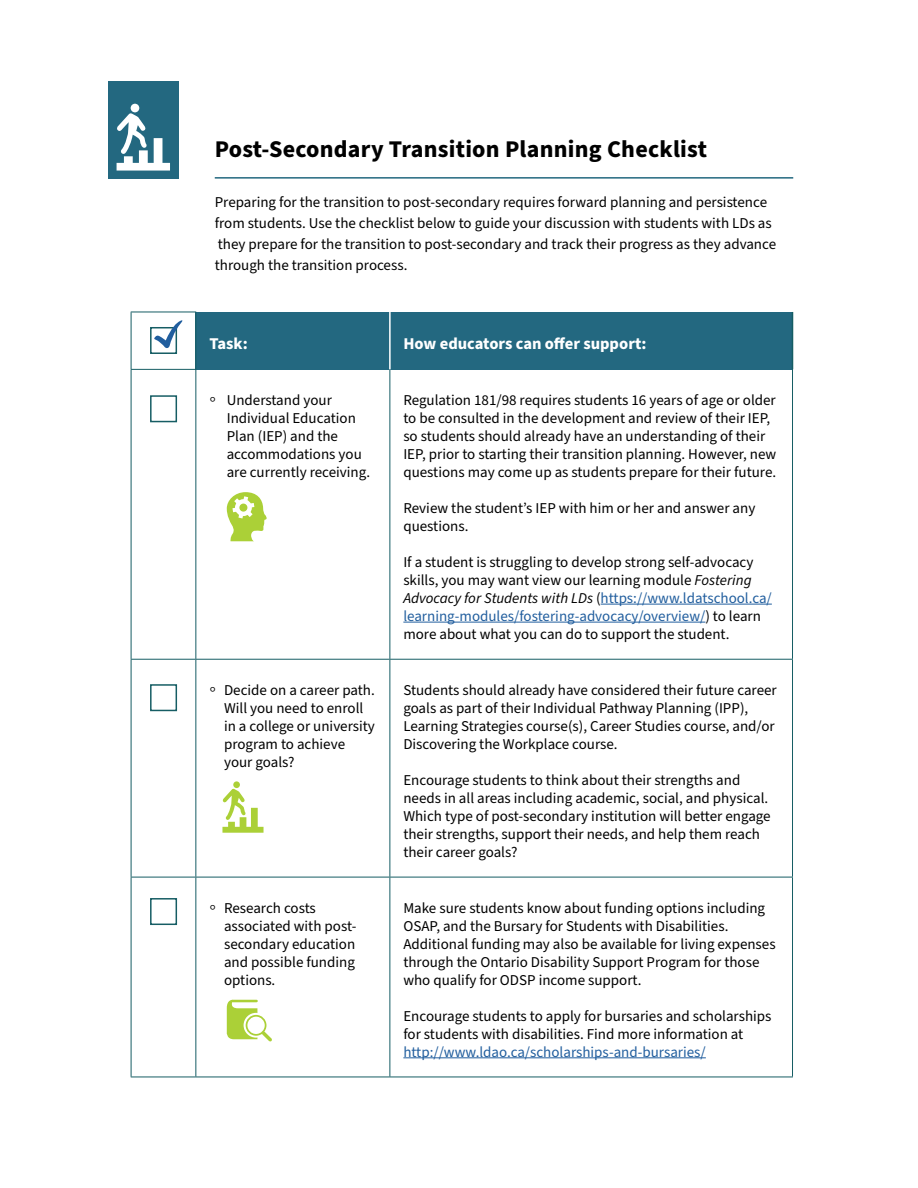
<style>
.page{position:relative;width:918px;height:1188px;background:#fff}
.page>*{position:absolute;margin:0;border:0;box-sizing:border-box;transform-origin:0 0}
.t1{font:700 24px "Source Sans Pro";letter-spacing:.01em;color:#000}
.t2{font:700 16.5px "Source Sans Pro";color:#fff}
.t3{font:15px/18px "Source Sans Pro";color:#000}
.s1{font-family:"Trade Gothic";font-size:16.5px}
.s2{font-style:italic}
.s3{color:#215e9e}
</style>
<div class="page">
<div style="left:196px;top:312px;width:194px;height:57px;background:#236880"></div>
<div style="left:390px;top:312px;width:403px;height:57px;background:#236880"></div>
<hr style="left:131px;top:370px;width:1px;height:289px;background:#165d64">
<hr style="left:195px;top:370px;width:1px;height:289px;background:#165d64">
<hr style="left:131px;top:660px;width:1px;height:217px;background:#165d64">
<hr style="left:195px;top:660px;width:1px;height:217px;background:#165d64">
<hr style="left:131px;top:877px;width:1px;height:200px;background:#165d64">
<hr style="left:195px;top:877px;width:1px;height:200px;background:#165d64">
<hr style="left:390px;top:369px;width:1px;height:290px;background:#165d64">
<hr style="left:792px;top:369px;width:1px;height:290px;background:#165d64">
<hr style="left:390px;top:660px;width:1px;height:217px;background:#165d64">
<hr style="left:792px;top:660px;width:1px;height:217px;background:#165d64">
<hr style="left:390px;top:877px;width:1px;height:200px;background:#165d64">
<hr style="left:792px;top:877px;width:1px;height:200px;background:#165d64">
<hr style="left:131px;top:659px;width:65px;height:1px;background:#165d64">
<hr style="left:196px;top:659px;width:194px;height:1px;background:#165d64">
<hr style="left:390px;top:659px;width:403px;height:1px;background:#165d64">
<hr style="left:131px;top:877px;width:65px;height:1px;background:#165d64">
<hr style="left:196px;top:877px;width:194px;height:1px;background:#165d64">
<hr style="left:390px;top:877px;width:403px;height:1px;background:#165d64">
<hr style="left:131px;top:1077px;width:65px;height:1px;background:#165d64">
<hr style="left:196px;top:1077px;width:194px;height:1px;background:#165d64">
<hr style="left:390px;top:1077px;width:403px;height:1px;background:#165d64">
<hr style="left:792px;top:312px;width:1px;height:57px;background:#165d64">
<hr style="left:389px;top:312px;width:2px;height:57px;background:#fff">
<hr style="left:131px;top:312px;width:1px;height:57px;background:#165d64">
<hr style="left:131px;top:312px;width:65px;height:1px;background:#165d64">
<hr style="left:195px;top:312px;width:1px;height:57px;background:#165d64">
<hr style="left:131px;top:369px;width:65px;height:1px;background:#165d64">
<hr style="left:601px;top:604px;width:171px;height:1px;background:#215e9e">
<hr style="left:403px;top:622px;width:302px;height:1px;background:#215e9e">
<hr style="left:403px;top:1057px;width:303px;height:1px;background:#215e9e">
<svg style="left:227px;top:492px;width:40px;height:49px"></svg>
<svg style="left:226px;top:1000px;width:46px;height:42px"></svg>
<svg style="left:222px;top:788px;width:42px;height:45px"></svg>
<div style="left:233px;top:781px;width:7px;height:7px;background:#abd037;border-radius:50%"></div>
<div style="left:150px;top:395px;width:27px;height:27px;border:2px solid #165d64"></div>
<hr style="left:215px;top:177px;width:578px;height:2px;background:#236880">
<div style="left:108px;top:81px;width:71px;height:98px;background:#236880"></div>
<svg style="left:116px;top:112px;width:54px;height:59px"></svg>
<div style="left:131px;top:104px;width:8px;height:8px;background:#fff;border-radius:50%"></div>
<div style="left:150px;top:327px;width:27px;height:27px;border:2px solid #165d64"></div>
<svg style="left:154px;top:320px;width:29px;height:29px"></svg>
<div style="left:150px;top:684px;width:27px;height:27px;border:2px solid #165d64"></div>
<div style="left:150px;top:898px;width:27px;height:27px;border:2px solid #165d64"></div>
<h1 class="t1" style="left:215px;top:133px;width:494px">Post-Secondary Transition Planning Checklist</h1>
<p class="t3" style="left:215px;top:192px;width:563px;line-height:21px">Preparing for the transition to post-secondary requires forward planning and persistence from students. Use the checklist below to guide your discussion with students with LDs as they prepare for the transition to post-secondary and track their progress as they advance through the transition process.</p>
<p class="t2" style="left:209px;top:332px;width:40px">Task:</p>
<p class="t2" style="left:403px;top:332px;width:245px">How educators can offer support:</p>
<p class="t3" style="left:209px;top:391px;width:124px"><span class="s1">°</span> Understand your</p>
<p class="t3" style="left:403px;top:391px;width:374px">Regulation 181/98 requires students 16 years of age or older</p>
<p class="t3" style="left:227px;top:409px;width:131px">Individual Education</p>
<p class="t3" style="left:403px;top:409px;width:369px">to be consulted in the development and review of their IEP,</p>
<p class="t3" style="left:227px;top:427px;width:113px">Plan (IEP) and the</p>
<p class="t3" style="left:403px;top:427px;width:363px">so students should already have an understanding of their</p>
<p class="t3" style="left:227px;top:445px;width:137px">accommodations you</p>
<p class="t3" style="left:403px;top:445px;width:374px">IEP, prior to starting their transition planning. However, new</p>
<p class="t3" style="left:227px;top:463px;width:145px">are currently receiving.</p>
<p class="t3" style="left:403px;top:463px;width:374px">questions may come up as students prepare for their future.</p>
<p class="t3" style="left:403px;top:499px;width:354px">Review the student’s IEP with him or her and answer any questions.</p>
<p class="t3" style="left:403px;top:553px;width:370px">If a student is struggling to develop strong self-advocacy skills, you may want view our learning module <span class="s2">Fostering Advocacy for Students with LDs</span> (<span class="s3">https://www.ldatschool.ca/ learning-modules/fostering-advocacy/overview/</span>) to learn more about what you can do to support the student.</p>
<p class="t3" style="left:224px;top:681px;width:152px;text-indent:-15px"><span class="s1">°</span> Decide on a career path.<br>Will you need to enroll in a college or university program to achieve your goals?</p>
<p class="t3" style="left:403px;top:681px;width:375px">Students should already have considered their future career goals as part of their Individual Pathway Planning (IPP), Learning Strategies course(s), Career Studies course, and/or Discovering the Workplace course.</p>
<p class="t3" style="left:403px;top:771px;width:369px">Encourage students to think about their strengths and needs in all areas including academic, social, and physical.<br>Which type of post-secondary institution will better engage their strengths, support their needs, and help them reach their career goals?</p>
<p class="t3" style="left:224px;top:899px;width:134px;text-indent:-15px"><span class="s1">°</span> Research costs associated with post&shy;secondary education and possible funding options.</p>
<p class="t3" style="left:403px;top:899px;width:374px">Make sure students know about funding options including OSAP, and the Bursary for Students with Disabilities.<br>Additional funding may also be available for living expenses through the Ontario Disability Support Program for those who qualify for ODSP income support.</p>
<p class="t3" style="left:403px;top:1007px;width:370px">Encourage students to apply for bursaries and scholarships for students with disabilities. Find more information at <span class="s3">http://www.ldao.ca/scholarships-and-bursaries/</span></p>
</div>
